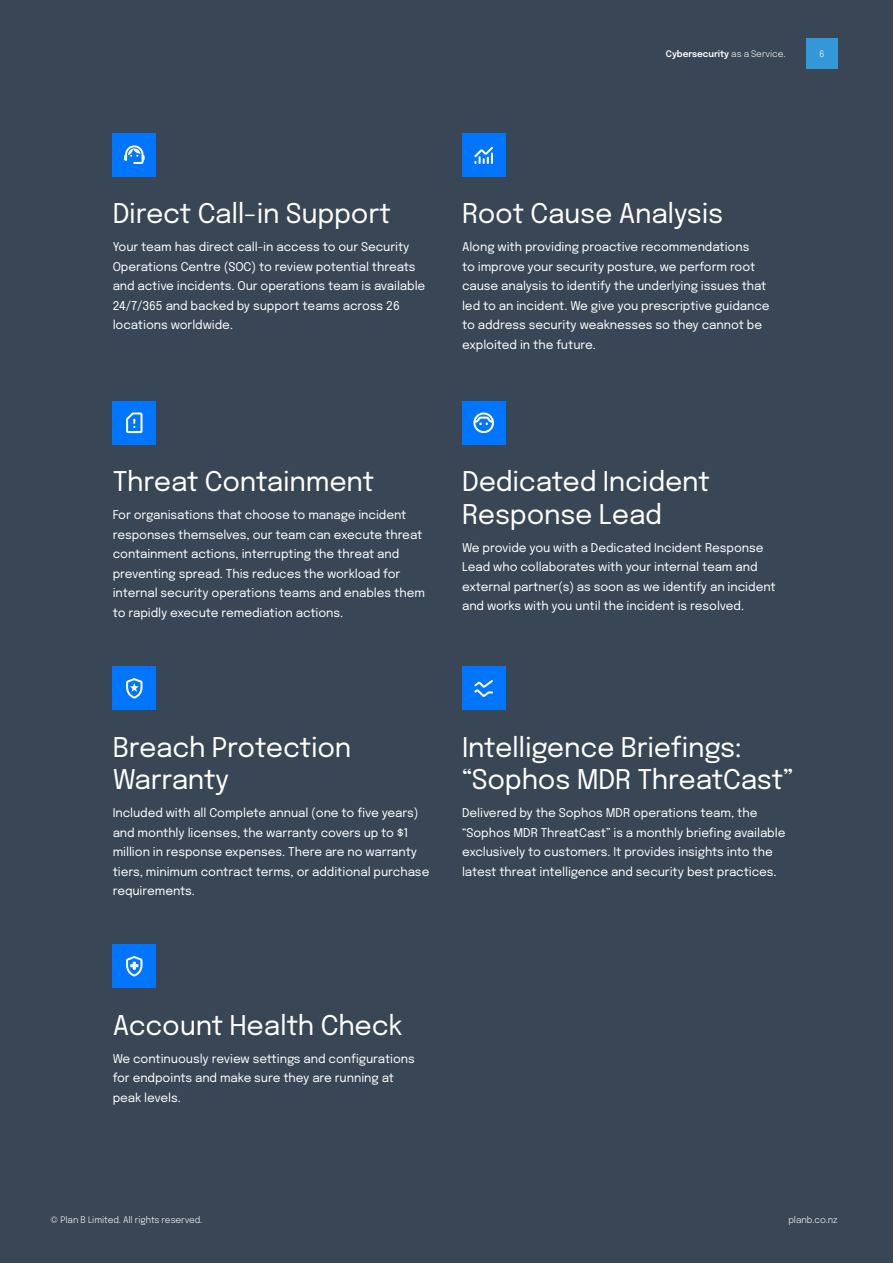
<style>
.page{position:relative;width:893px;height:1263px;background:#394655}
.page>*{position:absolute;margin:0;border:0;box-sizing:border-box;transform-origin:0 0}
.t1{font:27px/32.4px "Epilogue";letter-spacing:-.01em;color:#fff}
.t2{font:12px/19.5px "Epilogue";letter-spacing:-.005em;color:#fff}
.t3{font:9px "Epilogue";letter-spacing:-.01em;color:#fff}
.t4{font:600 9px "Epilogue";letter-spacing:-.01em;color:#fff}
.s1{font-weight:400}
</style>
<div class="page">
<div style="left:113px;top:133px;width:43px;height:43px;background:#0075ff"></div>
<svg style="left:124px;top:145px;width:21px;height:19px"></svg>
<svg style="left:806px;top:39px;width:32px;height:30px"></svg>
<div style="left:462px;top:401px;width:43px;height:43px;background:#0075ff"></div>
<svg style="left:473px;top:412px;width:21px;height:21px"></svg>
<div style="left:462px;top:133px;width:43px;height:43px;background:#0075ff"></div>
<svg style="left:474px;top:147px;width:19px;height:17px"></svg>
<div style="left:462px;top:667px;width:43px;height:43px;background:#0075ff"></div>
<svg style="left:474px;top:680px;width:19px;height:17px"></svg>
<div style="left:113px;top:401px;width:43px;height:43px;background:#0075ff"></div>
<svg style="left:126px;top:412px;width:17px;height:21px"></svg>
<div style="left:113px;top:945px;width:43px;height:43px;background:#0075ff"></div>
<svg style="left:126px;top:956px;width:17px;height:20px"></svg>
<div style="left:113px;top:667px;width:43px;height:43px;background:#0075ff"></div>
<svg style="left:126px;top:678px;width:17px;height:20px"></svg>
<p class="t4" style="left:666px;top:47px;width:121px">Cybersecurity <span class="s1">as a Service.</span></p>
<p class="t3" style="left:819px;top:48px;width:7px">6</p>
<p class="t1" style="left:113px;top:196px;width:280px">Direct Call-in Support</p>
<p class="t2" style="left:113px;top:236px;width:314px">Your team has direct call-in access to our Security Operations Centre (SOC) to review potential threats and active incidents. Our operations team is available 24/7/365 and backed by support teams across 26 locations worldwide.</p>
<p class="t1" style="left:462px;top:196px;width:263px">Root Cause Analysis</p>
<p class="t2" style="left:462px;top:236px;width:309px">Along with providing proactive recommendations<br>to improve your security posture, we perform root cause analysis to identify the underlying issues that led to an incident. We give you prescriptive guidance to address security weaknesses so they cannot be exploited in the future.</p>
<p class="t1" style="left:113px;top:464px;width:263px">Threat Containment</p>
<p class="t2" style="left:113px;top:504px;width:314px">For organisations that choose to manage incident responses themselves, our team can execute threat containment actions, interrupting the threat and preventing spread. This reduces the workload for internal security operations teams and enables them to rapidly execute remediation actions.</p>
<p class="t1" style="left:462px;top:464px;width:249px">Dedicated Incident<br>Response Lead</p>
<p class="t2" style="left:462px;top:537px;width:315px">We provide you with a Dedicated Incident Response Lead who collaborates with your internal team and external partner(s) as soon as we identify an incident and works with you until the incident is resolved.</p>
<p class="t1" style="left:113px;top:729px;width:240px">Breach Protection<br>Warranty</p>
<p class="t2" style="left:113px;top:802px;width:318px">Included with all Complete annual (one to five years) and monthly licenses, the warranty covers up to $1 million in response expenses. There are no warranty tiers, minimum contract terms, or additional purchase requirements.</p>
<p class="t1" style="left:462px;top:729px;width:333px">Intelligence Briefings: “Sophos MDR ThreatCast”</p>
<p class="t2" style="left:462px;top:802px;width:325px">Delivered by the Sophos MDR operations team, the “Sophos MDR ThreatCast” is a monthly briefing available exclusively to customers. It provides insights into the latest threat intelligence and security best practices.</p>
<p class="t1" style="left:113px;top:1007px;width:291px">Account Health Check</p>
<p class="t2" style="left:113px;top:1048px;width:304px">We continuously review settings and configurations for endpoints and make sure they are running at peak levels.</p>
<p class="t3" style="left:51px;top:1213px;width:153px">© Plan B Limited. All rights reserved.</p>
<p class="t3" style="left:788px;top:1213px;width:51px">planb.co.nz</p>
</div>
